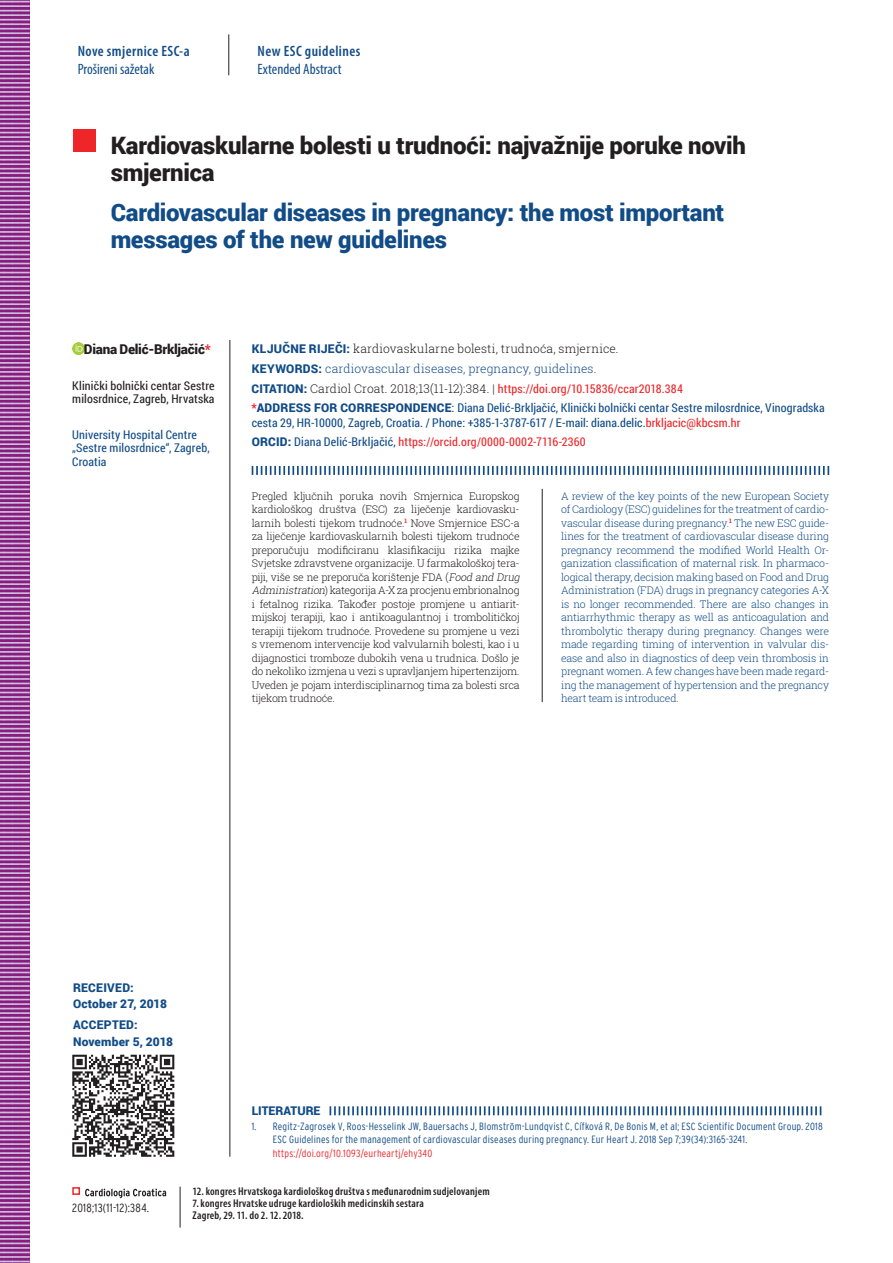
<style>
.page{position:relative;width:893px;height:1263px;background:#fff}
.page>*{position:absolute;margin:0;border:0;box-sizing:border-box;transform-origin:0 0}
.t1{font:900 24px/27px "Roboto";letter-spacing:-.01em;color:#124c87}
.t2{font:900 24px/27px "Roboto";letter-spacing:-.01em;color:#231f20}
.t3{font:600 condensed 15px "Myriad Pro";letter-spacing:.03em;color:#124c87}
.t4{font:condensed 15px "Myriad Pro";color:#124c87}
.t5{font:900 13.5px "Roboto";letter-spacing:-.02em;color:#231f20}
.t6{font:12px/13.5px "Roboto Condensed";letter-spacing:.01em;color:#124c87}
.t7{font:12px "Roboto Condensed";letter-spacing:.015em;color:#ee2629}
.t8{font:300 12px/20.7px "Roboto Slab";letter-spacing:.015em;color:#124c87}
.t9{font:900 12px/16.5px "Roboto";letter-spacing:.015em;color:#124c87}
.t10{font:12px/13.5px "Roboto Condensed";letter-spacing:.015em;color:#231f20}
.t11{font:300 condensed 12px "Interstate";letter-spacing:.02em;color:#231f20}
.t12{font:600 condensed 11.25px/12px "Myriad Pro";letter-spacing:.015em;color:#231f20}
.t13{font:300 10.5px/13.5px "Roboto Slab";letter-spacing:-.02em;color:#231f20}
.t14{font:300 10.5px/13.5px "Roboto Slab";letter-spacing:-.02em;color:#124c87;text-align:justify}
.t15{font:300 condensed 10.5px/13.5px "Interstate";letter-spacing:.02em;color:#124c87}
.t16{font:300 condensed 10.5px "Interstate";letter-spacing:.02em;color:#ee2629}
.s1{color:#ee2629}
.s2{font-family:"Roboto";font-weight:900}
.s3{color:#231f20}
.s4{font-family:"Roboto";font-weight:900;color:#124c87}
.s5{font-family:"Roboto Slab";font-weight:300;color:#231f20}
.s6{font-family:"Roboto"}
.s7{color:#124c87}
.s8{font-style:italic}
</style>
<div class="page">
<svg style="left:85px;top:1188px;width:81px;height:10px"></svg>
<div style="left:72px;top:1187px;width:8px;height:8px;border:2px solid #ee2629"></div>
<hr style="left:180px;top:1187px;width:1px;height:40px;background:#231f20">
<svg style="left:0;top:0;width:30px;height:1263px"></svg>
<hr style="left:229px;top:34px;width:1px;height:41px;background:#1f2020">
<hr style="left:542px;top:489px;width:1px;height:213px;background:#231f20">
<div style="left:73px;top:129px;width:23px;height:22px;background:#ee2629"></div>
<svg style="left:72px;top:342px;width:12px;height:12px"></svg>
<hr style="left:230px;top:340px;width:1px;height:817px;background:#231f20">
<svg style="left:252px;top:466px;width:577px;height:9px"></svg>
<svg style="left:330px;top:1106px;width:491px;height:9px"></svg>
<svg style="left:72px;top:1055px;width:102px;height:102px"></svg>
<h2 class="t3" style="left:78px;top:43px;width:113px">Nove smjernice ESC-a</h2>
<h2 class="t4" style="left:78px;top:60px;width:78px">Prošireni sažetak</h2>
<h2 class="t3" style="left:258px;top:43px;width:104px">New ESC guidelines</h2>
<h2 class="t4" style="left:258px;top:60px;width:85px">Extended Abstract</h2>
<h1 class="t2" style="left:111px;top:131px;width:637px">Kardiovaskularne bolesti u trudnoći: najvažnije poruke novih smjernica</h1>
<h1 class="t1" style="left:111px;top:198px;width:615px">Cardiovascular diseases in pregnancy: the most important messages of the new guidelines</h1>
<p class="t5" style="left:84px;top:340px;width:128px">Diana Delić-Brkljačić<span class="s1">*</span></p>
<p class="t10" style="left:72px;top:378px;width:144px">Klinički bolnički centar Sestre milosrdnice, Zagreb, Hrvatska</p>
<p class="t6" style="left:72px;top:427px;width:139px">University Hospital Centre „Sestre milosrdnice“, Zagreb,<br>Croatia</p>
<p class="t8" style="left:252px;top:337px;width:368px"><span class="s2">KLJUČNE RIJEČI:</span> <span class="s3">kardiovaskularne bolesti, trudnoća, smjernice.<br></span><span class="s2">KEYWORDS:</span> cardiovascular diseases, pregnancy, guidelines.</p>
<p class="t7" style="left:252px;top:380px;width:433px"><span class="s4">CITATION:</span> <span class="s5">Cardiol Croat. 2018;13(11-12):384. |</span> https://doi.org/10.15836/ccar2018.384</p>
<p class="t9" style="left:252px;top:399px;width:106px"><span class="s1">*</span>Address for corr</p>
<p class="t6" style="left:252px;top:400px;width:575px;line-height:15px;text-indent:121px"><span class="s2">espondence</span><span class="s6">:</span> Diana Delić-Brkljačić, Klinički bolnički centar Sestre milosrdnice, Vinogradska cesta 29, HR-10000, Zagreb, Croatia. / Phone: +385-1-3787-617 / E-mail: diana.delic.<span class="s1">brkljacic@kbcsm.hr</span></p>
<p class="t7" style="left:252px;top:433px;width:336px"><span class="s4">ORCID:</span> <span class="s7">Diana Delić-Brkljačić,</span> https://orcid.org/0000-0002-7116-2360</p>
<p class="t13" style="left:252px;top:489px;width:272px">Pregled ključnih poruka novih Smjernica Europskog kardiološkog društva (ESC) za liječenje kardiovasku&shy;larnih bolesti tijekom trudnoće.<sup>1</sup> Nove Smjernice ESC-a za liječenje kardiovaskularnih bolesti tijekom trudnoće preporučuju modificiranu klasifikaciju rizika majke Svjetske zdravstvene organizacije. U farmakološkoj tera&shy;piji, više se ne preporuča korištenje FDA (<span class="s8">Food and Drug Administration</span>) kategorija A-X za procjenu embrionalnog i fetalnog rizika. Također postoje promjene u antiarit&shy;mijskoj terapiji, kao i antikoagulantnoj i trombolitičkoj terapiji tijekom trudnoće. Provedene su promjene u vezi s vremenom intervencije kod valvularnih bolesti, kao i u dijagnostici tromboze dubokih vena u trudnica. Došlo je do nekoliko izmjena u vezi s upravljanjem hipertenzijom.<br>Uveden je pojam interdisciplinarnog tima za bolesti srca tijekom trudnoće.</p>
<p class="t14" style="left:561px;top:489px;width:269px">A review of the key points of the new European Society of Cardiology (ESC) guidelines for the treatment of cardio&shy;vascular disease during pregnancy.<sup>1</sup> The new ESC guide&shy;lines for the treatment of cardiovascular disease during pregnancy recommend the modified World Health Or&shy;ganization classification of maternal risk. In pharmaco&shy;logical therapy, decision making based on Food and Drug Administration (FDA) drugs in pregnancy categories A-X is no longer recommended. There are also changes in antiarrhythmic therapy as well as anticoagulation and thrombolytic therapy during pregnancy. Changes were made regarding timing of intervention in valvular dis&shy;ease and also in diagnostics of deep vein thrombosis in pregnant women. A few changes have been made regard&shy;ing the management of hypertension and the pregnancy heart team is introduced.</p>
<p class="t9" style="left:73px;top:979px;width:95px">Received:<br>October 27, 2018</p>
<p class="t9" style="left:73px;top:1016px;width:102px">Accepted:<br>November 5, 2018</p>
<p class="t9" style="left:252px;top:1102px;width:69px">LITERATURE</p>
<p class="t15" style="left:273px;top:1119px;width:551px;text-indent:-21px">1. Regitz-Zagrosek V, Roos-Hesselink JW, Bauersachs J, Blomström-Lundqvist C, Cífková R, De Bonis M, et al; ESC Scientific Document Group. 2018<br>ESC Guidelines for the management of cardiovascular diseases during pregnancy. Eur Heart J. 2018 Sep 7;39(34):3165-3241.</p>
<p class="t16" style="left:273px;top:1147px;width:161px">https://doi.org/10.1093/eurheartj/ehy340</p>
<p class="t11" style="left:72px;top:1201px;width:78px">2018;13(11-12):384.</p>
<p class="t12" style="left:193px;top:1185px;width:299px">12. kongres Hrvatskoga kardiološkog društva s međunarodnim sudjelovanjem</p>
<p class="t12" style="left:193px;top:1197px;width:233px">7. kongres Hrvatske udruge kardioloških medicinskih sestara<br>Zagreb, 29. 11. do 2. 12. 2018.</p>
</div>
